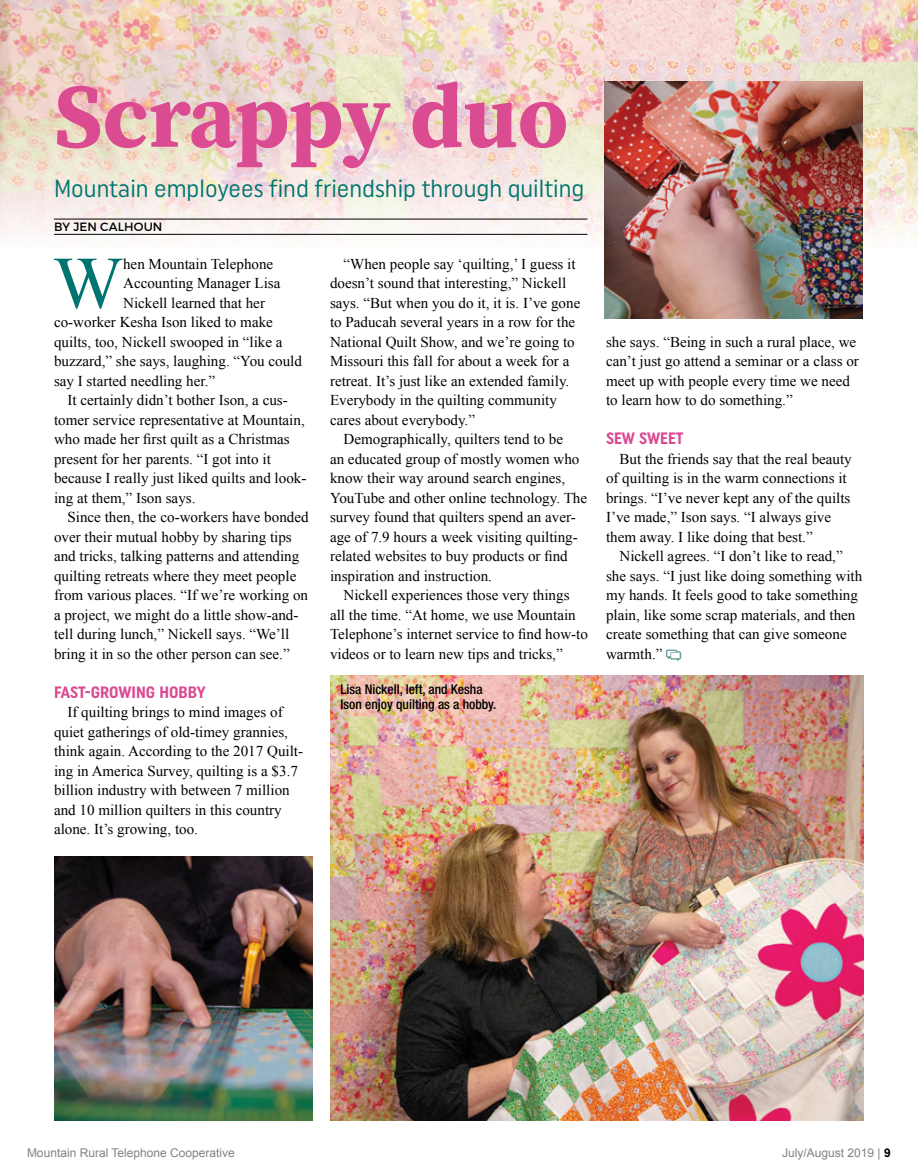
<style>
.page{position:relative;width:918px;height:1175px;background:#fff}
.page>*{position:absolute;margin:0;border:0;box-sizing:border-box;transform-origin:0 0}
.RTM_Headline{font:700 90px "Source Serif Pro";letter-spacing:-.005em;color:#da4b91}
.RTM_Drop_Cap{font:73.95px "Times New Roman";color:#007570}
.RTM_Subhead{font:24.75px "Uniform Condensed";color:#007570}
.RTM_Subhead_in_Body{font:700 16.5px "Uniform Condensed";color:#da4b91}
.RTM_Body_Copy{font:15px/19.5px "Times New Roman";color:#000}
.RTM_Drop_Cap-2{font:15px "Times New Roman";color:#000}
.RTM_Cutlines{font:500 condensed 13.5px/15px "Helvetica Neue LT Std";color:#000}
.t1{font:12px "Arial";color:#808285}
.RTM_Byline{font:12px "Montserrat";letter-spacing:.01em;color:#000}
.s1{font-weight:700;color:#000}
</style>
<div class="page">
<img style="left:0;top:0;width:918px;height:249px">
<hr style="left:54px;top:219px;width:534px;height:1px;background:#000">
<hr style="left:54px;top:234px;width:534px;height:1px;background:#000">
<img style="left:330px;top:675px;width:534px;height:445px">
<img style="left:54px;top:856px;width:258px;height:264px">
<img style="left:605px;top:81px;width:258px;height:237px">
<p class="RTM_Headline" style="left:54px;top:54px;width:516px">Scrappy duo</p>
<p class="RTM_Subhead" style="left:54px;top:174px;width:532px">Mountain employees find friendship through quilting</p>
<p class="RTM_Byline" style="left:54px;top:219px;width:110px">BY JEN CALHOUN</p>
<p class="RTM_Drop_Cap" style="left:53px;top:233px;width:72px">W</p>
<p class="RTM_Drop_Cap-2" style="left:123px;top:253px;width:152px">hen Mountain Telephone</p>
<p class="RTM_Drop_Cap-2" style="left:123px;top:273px;width:159px">Accounting Manager Lisa</p>
<p class="RTM_Drop_Cap-2" style="left:123px;top:292px;width:143px">Nickell learned that her</p>
<p class="RTM_Drop_Cap-2" style="left:54px;top:312px;width:220px">co-worker Kesha Ison liked to make</p>
<p class="RTM_Drop_Cap-2" style="left:54px;top:331px;width:230px">quilts, too, Nickell swooped in “like a</p>
<p class="RTM_Drop_Cap-2" style="left:54px;top:351px;width:250px">buzzard,” she says, laughing. “You could</p>
<p class="RTM_Drop_Cap-2" style="left:54px;top:370px;width:163px">say I started needling her.”</p>
<p class="RTM_Body_Copy" style="left:54px;top:390px;width:254px;text-indent:14px">It certainly didn’t bother Ison, a cus&shy;tomer service representative at Mountain, who made her first quilt as a Christmas present for her parents. “I got into it because I really just liked quilts and look&shy;ing at them,” Ison says.</p>
<p class="RTM_Body_Copy" style="left:54px;top:507px;width:256px;text-indent:14px">Since then, the co-workers have bonded over their mutual hobby by sharing tips and tricks, talking patterns and attending quilting retreats where they meet people from various places. “If we’re working on a project, we might do a little show-and&shy;tell during lunch,” Nickell says. “We’ll bring it in so the other person can see.”</p>
<p class="RTM_Subhead_in_Body" style="left:54px;top:682px;width:153px">FAST-GROWING HOBBY</p>
<p class="RTM_Body_Copy" style="left:54px;top:702px;width:251px;text-indent:14px">If quilting brings to mind images of quiet gatherings of old-timey grannies, think again. According to the 2017 Quilt&shy;ing in America Survey, quilting is a $3.7 billion industry with between 7 million and 10 million quilters in this country alone. It’s growing, too.</p>
<p class="RTM_Body_Copy" style="left:330px;top:254px;width:252px;text-indent:14px">“When people say ‘quilting,’ I guess it doesn’t sound that interesting,” Nickell says. “But when you do it, it is. I’ve gone to Paducah several years in a row for the National Quilt Show, and we’re going to Missouri this fall for about a week for a retreat. It’s just like an extended family.<br>Everybody in the quilting community cares about everybody.”</p>
<p class="RTM_Body_Copy" style="left:330px;top:429px;width:259px;text-indent:14px">Demographically, quilters tend to be<br>an educated group of mostly women who know their way around search engines, YouTube and other online technology. The survey found that quilters spend an aver&shy;age of 7.9 hours a week visiting quilting&shy;related websites to buy products or find inspiration and instruction.</p>
<p class="RTM_Body_Copy" style="left:330px;top:585px;width:260px;text-indent:14px">Nickell experiences those very things all the time. “At home, we use Mountain Telephone’s internet service to find how-to videos or to learn new tips and tricks,”</p>
<p class="RTM_Cutlines" style="left:340px;top:682px;width:157px">Lisa Nickell, left, and Kesha<br>Ison enjoy quilting as a hobby.</p>
<p class="RTM_Body_Copy" style="left:606px;top:332px;width:255px">she says. “Being in such a rural place, we can’t just go attend a seminar or a class or meet up with people every time we need to learn how to do something.”</p>
<p class="RTM_Subhead_in_Body" style="left:606px;top:428px;width:79px">SEW SWEET</p>
<p class="RTM_Body_Copy" style="left:606px;top:449px;width:247px;text-indent:14px">But the friends say that the real beauty of quilting is in the warm connections it brings. “I’ve never kept any of the quilts I’ve made,” Ison says. “I always give them away. I like doing that best.”</p>
<p class="RTM_Body_Copy" style="left:606px;top:546px;width:258px;text-indent:14px">Nickell agrees. “I don’t like to read,” she says. “I just like doing something with my hands. It feels good to take something plain, like some scrap materials, and then create something that can give someone warmth.”</p>
<p class="t1" style="left:27px;top:1144px;width:209px">Mountain Rural Telephone Cooperative</p>
<p class="t1" style="left:782px;top:1144px;width:110px">July/August 2019 | <span class="s1">9</span></p>
</div>
